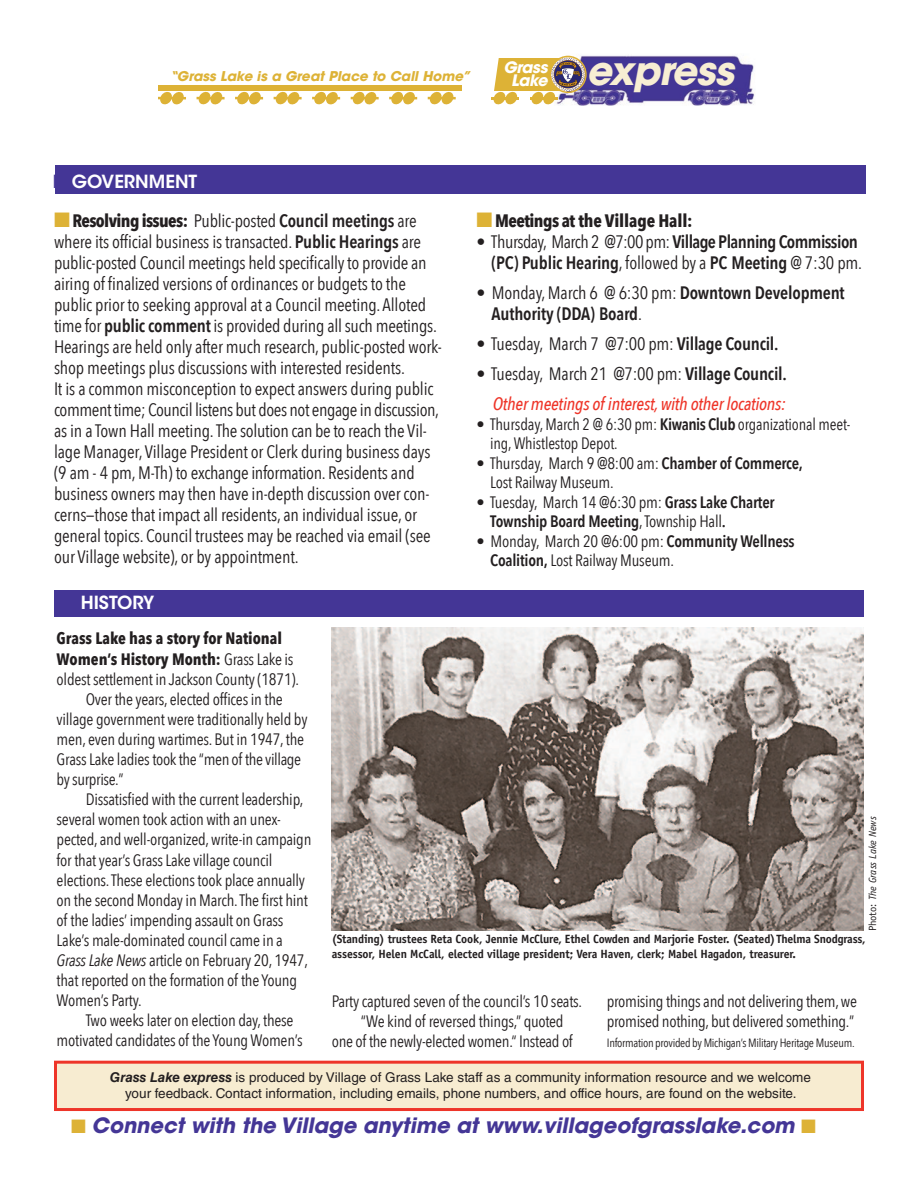
<style>
.page{position:relative;width:918px;height:1188px;background:#fff}
.page>*{position:absolute;margin:0;border:0;box-sizing:border-box;transform-origin:0 0}
.t1{font:italic 700 39px "ITC Avant Garde Std";letter-spacing:-.025em;color:#f7eed3}
.t2{font:italic 700 21px "ITC Avant Garde Std";color:#443696}
.t3{font:18px/21px "Avenir Next Condensed";letter-spacing:-.01em;color:#231f20}
.t4{font:600 18px/21px "Avenir Next Condensed";letter-spacing:-.03em;color:#231f20;text-align:right}
.t5{font:600 18px/21px "Avenir Next Condensed";letter-spacing:-.01em;color:#231f20}
.t6{font:italic 500 18px "Avenir Next Condensed";letter-spacing:-.015em;color:#ee3529}
.t7{font:700 18px "Avenir Next Condensed";letter-spacing:-.01em;color:#231f20}
.t8{font:600 18px "ITC Avant Garde Std";color:#fff}
.t9{font:16.5px/19.5px "Avenir Next Condensed";letter-spacing:-.015em;color:#231f20}
.t10{font:700 16.5px/20.1px "Avenir Next Condensed";color:#231f20}
.t11{font:italic 700 15.75px "ITC Avant Garde Std";letter-spacing:-.025em;color:#fff}
.t12{font:13.5px/16.2px "Helvetica LT Std";color:#231f20;text-align:center}
.t13{font:italic 700 13.35px "ITC Avant Garde Std";color:#ddb236}
.t14{font:700 12px/15.6px "Officina Sans Std";letter-spacing:-.015em;color:#231f20}
.t15{font:12px "Avenir Next Condensed";letter-spacing:-.025em;color:#231f20}
.t16{font:italic 10.5px "Officina Sans Std";color:#231f20}
.s1{color:#443696}
.s2{color:#ddb236}
.s3{font-weight:700}
.s4{font-weight:600}
.s5{font-weight:400}
.s6{font-style:italic}
.s7{font-style:normal}
.s8{font-weight:700;font-style:italic}
</style>
<div class="page">
<div style="left:57px;top:1064px;width:804px;height:44px;background:#f7ecd1"></div>
<div style="left:54px;top:1061px;width:810px;height:50px;border:3px solid #ee3529"></div>
<div style="left:54px;top:590px;width:810px;height:27px;background:#443696"></div>
<img style="left:565px;top:55px;width:190px;height:51px">
<div style="left:494px;top:58px;width:66px;height:33px;background:#ddb236"></div>
<svg style="left:531px;top:56px;width:56px;height:49px"></svg>
<hr style="left:530px;top:97px;width:28px;height:2px;background:#ddb236">
<hr style="left:491px;top:97px;width:28px;height:2px;background:#ddb236">
<svg style="left:491px;top:58px;width:27px;height:47px"></svg>
<div style="left:158px;top:86px;width:304px;height:5px;background:#ddb236"></div>
<svg style="left:429px;top:91px;width:25px;height:14px"></svg>
<hr style="left:428px;top:97px;width:28px;height:2px;background:#ddb236">
<svg style="left:391px;top:91px;width:25px;height:14px"></svg>
<hr style="left:389px;top:97px;width:28px;height:2px;background:#ddb236">
<svg style="left:352px;top:91px;width:25px;height:14px"></svg>
<hr style="left:351px;top:97px;width:28px;height:2px;background:#ddb236">
<svg style="left:314px;top:91px;width:25px;height:14px"></svg>
<hr style="left:312px;top:97px;width:28px;height:2px;background:#ddb236">
<svg style="left:275px;top:91px;width:25px;height:14px"></svg>
<hr style="left:274px;top:97px;width:28px;height:2px;background:#ddb236">
<svg style="left:237px;top:91px;width:24px;height:14px"></svg>
<hr style="left:235px;top:97px;width:28px;height:2px;background:#ddb236">
<svg style="left:198px;top:91px;width:25px;height:14px"></svg>
<hr style="left:197px;top:97px;width:28px;height:2px;background:#ddb236">
<svg style="left:159px;top:91px;width:25px;height:14px"></svg>
<hr style="left:158px;top:97px;width:28px;height:2px;background:#ddb236">
<div style="left:55px;top:165px;width:810px;height:29px;background:#443696"></div>
<img style="left:332px;top:628px;width:532px;height:302px">
<p class="t11" style="left:503px;top:58px;width:46px">Grass</p>
<p class="t13" style="left:169px;top:69px;width:303px">“Grass Lake is a Great Place to Call Home”</p>
<p class="t11" style="left:511px;top:72px;width:38px">Lake</p>
<p class="t8" style="left:53px;top:171px;width:146px"><span class="s1">N</span> GOVERNMENT</p>
<p class="t1" style="left:586px;top:49px;width:149px">express</p>
<p class="t3" style="left:54px;top:211px;width:389px"><span class="s2">■</span><span class="s3">Resolving issues:</span> Public-posted <span class="s4">Council meetings</span> are where its official business is transacted. <span class="s4">Public Hearings</span> are public-posted Council meetings held specifically to provide an airing of finalized versions of ordinances or budgets to the public prior to seeking approval at a Council meeting. Alloted time for <span class="s4">public comment</span> is provided during all such meetings.<br>Hearings are held only after much research, public-posted work&shy;shop meetings plus discussions with interested residents.<br>It is a common misconception to expect answers during public comment time; Council listens but does not engage in discussion, as in a Town Hall meeting. The solution can be to reach the Vil&shy;lage Manager, Village President or Clerk during business days (9 am - 4 pm, M-Th) to exchange information. Residents and business owners may then have in-depth discussion over con&shy;cerns—those that impact all residents, an individual issue, or general topics. Council trustees may be reached via email (see our Village website), or by appointment.</p>
<p class="t8" style="left:57px;top:592px;width:99px"><span class="s1">IN</span> HISTORY</p>
<p class="t7" style="left:477px;top:209px;width:218px"><span class="s2">■</span>Meetings at the Village Hall:</p>
<p class="t4" style="left:477px;top:232px;width:387px"><span class="s5">• Thursday, March 2 @7:00 pm:</span> Village Planning Commission (PC) Public Hearing<span class="s5">, followed by a</span> PC Meeting <span class="s5">@ 7:30 pm.</span></p>
<p class="t5" style="left:492px;top:283px;width:355px;text-indent:-15px"><span class="s5">• Monday, March 6 @ 6:30 pm:</span> Downtown Development<br>Authority (DDA) Board<span class="s5">.</span></p>
<p class="t3" style="left:477px;top:334px;width:303px">• Tuesday, March 7 @7:00 pm: <span class="s4">Village Council.</span></p>
<p class="t3" style="left:477px;top:364px;width:312px">• Tuesday, March 21 @7:00 pm: <span class="s4">Village Council.</span></p>
<p class="t6" style="left:493px;top:392px;width:295px">Other meetings of interest, with other locations:</p>
<p class="t9" style="left:490px;top:415px;width:362px;text-indent:-14px">• Thursday, March 2 @ 6:30 pm: <span class="s4">Kiwanis Club</span> organizational meet&shy;ing, Whistlestop Depot.</p>
<p class="t9" style="left:490px;top:454px;width:314px;text-indent:-14px">• Thursday, March 9 @8:00 am: <span class="s4">Chamber of Commerce,<br></span>Lost Railway Museum.</p>
<p class="t9" style="left:490px;top:493px;width:286px;text-indent:-14px">• Tuesday, March 14 @6:30 pm: <span class="s4">Grass Lake Charter<br>Township Board Meeting</span>, Township Hall<span class="s4">.</span></p>
<p class="t9" style="left:490px;top:532px;width:306px;text-indent:-14px">• Monday, March 20 @6:00 pm: <span class="s4">Community Wellness<br>Coalition,</span> Lost Railway Museum.</p>
<p class="t10" style="left:57px;top:629px;width:244px">Grass Lake has a story for National<br>Women’s History Month: <span class="s5">Grass Lake is oldest settlement in Jackson County (1871).</span></p>
<p class="t9" style="left:86px;top:690px;width:199px">Over the years, elected offices in the</p>
<p class="t9" style="left:57px;top:710px;width:252px">village government were traditionally held by</p>
<p class="t9" style="left:57px;top:730px;width:249px">men, even during wartimes. But in 1947, the</p>
<p class="t9" style="left:57px;top:750px;width:246px">Grass Lake ladies took the “men of the village</p>
<p class="t9" style="left:57px;top:770px;width:69px">by surprise.”</p>
<p class="t9" style="left:86px;top:790px;width:219px">Dissatisfied with the current leadership,</p>
<p class="t9" style="left:57px;top:810px;width:226px">several women took action with an unex-</p>
<p class="t9" style="left:57px;top:830px;width:256px">pected, and well-organized, write-in campaign</p>
<p class="t9" style="left:57px;top:851px;width:217px">for that year’s Grass Lake village council</p>
<p class="t9" style="left:57px;top:871px;width:250px">elections. These elections took place annually</p>
<p class="t9" style="left:57px;top:891px;width:253px">on the second Monday in March. The first hint</p>
<p class="t9" style="left:57px;top:911px;width:228px">of the ladies’ impending assault on Grass</p>
<p class="t9" style="left:57px;top:931px;width:228px">Lake’s male-dominated council came in a</p>
<p class="t9" style="left:57px;top:951px;width:253px"><span class="s6">Grass Lake News</span> article on February 20, 1947,</p>
<p class="t9" style="left:57px;top:971px;width:242px">that reported on the formation of the Young</p>
<p class="t9" style="left:57px;top:991px;width:87px">Women’s Party.</p>
<p class="t9" style="left:57px;top:1011px;width:248px;line-height:20.1px;text-indent:29px">Two weeks later on election day, these motivated candidates of the Young Women’s</p>
<p class="t16" style="left:867px;top:931px;width:117px;rotate:-90deg"><span class="s7">Photo:</span> The Grass Lake News</p>
<p class="t14" style="left:332px;top:932px;width:535px">(Standing) trustees Reta Cook, Jennie McClure, Ethel Cowden and Marjorie Foster. (Seated)Thelma Snodgrass, assessor, Helen McCall, elected village president; Vera Haven, clerk; Mabel Hagadon, treasurer.</p>
<p class="t9" style="left:332px;top:992px;width:252px">Party captured seven of the council’s 10 seats.</p>
<p class="t9" style="left:332px;top:1012px;width:243px;line-height:20.1px;text-indent:29px">“We kind of reversed things,” quoted one of the newly-elected women.“ Instead of</p>
<p class="t9" style="left:607px;top:991px;width:252px;line-height:20.1px">promising things and not delivering them, we promised nothing, but delivered something.”</p>
<p class="t15" style="left:607px;top:1035px;width:250px">Information provided by Michigan’s Military Heritage Museum.</p>
<p class="t12" style="left:110px;top:1071px;width:703px"><span class="s8">Grass Lake express</span> is produced by Village of Grass Lake staff as a community information resource and we welcome your feedback. Contact information, including emails, phone numbers, and office hours, are found on the website.</p>
<p class="t2" style="left:71px;top:1113px;width:746px"><span class="s2">■</span> Connect with the Village anytime at www.villageofgrasslake.com <span class="s2">■</span></p>
</div>
